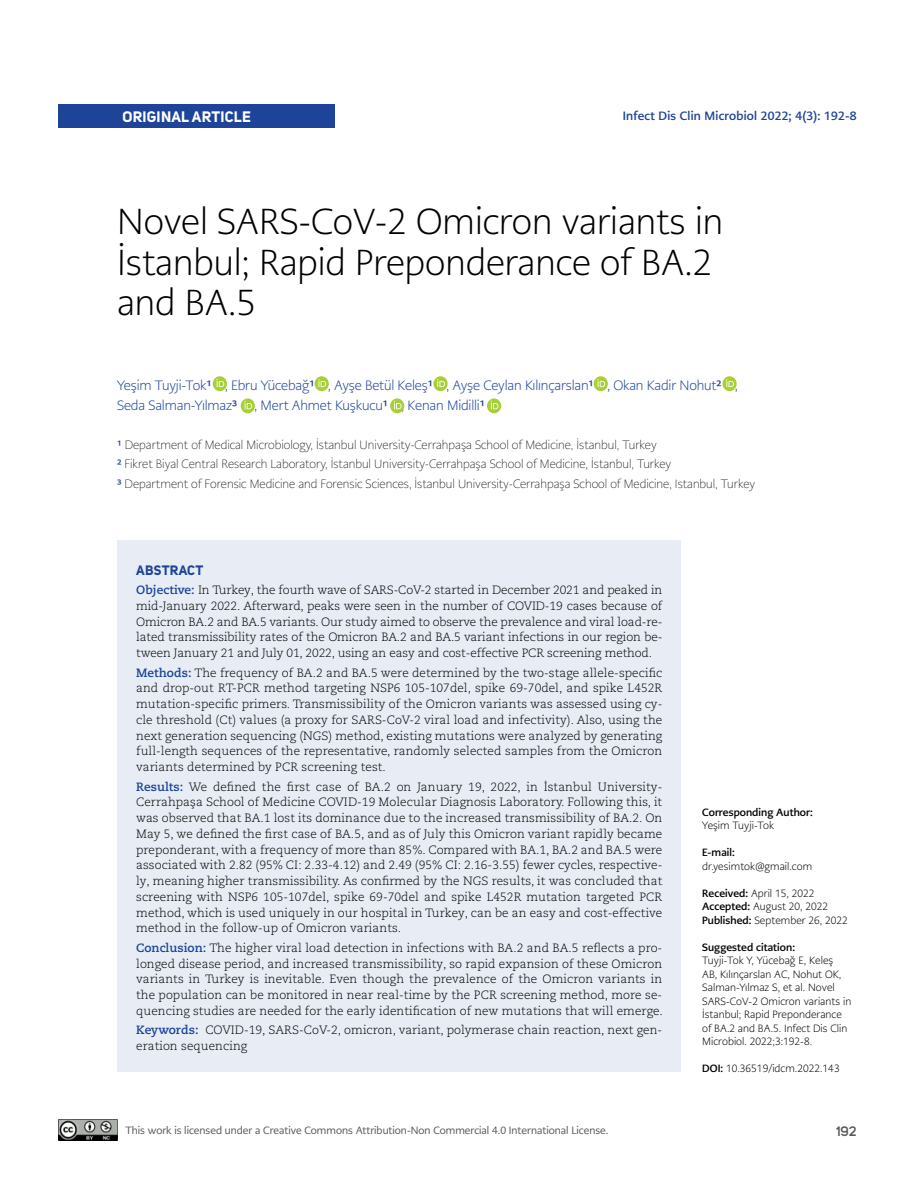
<style>
.page{position:relative;width:915px;height:1191px;background:#fff}
.page>*{position:absolute;margin:0;border:0;box-sizing:border-box;transform-origin:0 0}
.t1{font:300 36px/40.5px "PMN Caecilia Sans Head";color:#000}
.t2{font:700 15px "Uni Sans";letter-spacing:.02em;color:#fff}
.t3{font:300 13.5px/19.5px "PMN Caecilia Sans Head";letter-spacing:-.01em;color:#1d4498}
.t4{font:700 13.5px "Uni Sans";letter-spacing:.02em;color:#1d4498}
.t5{font:600 13.5px "Uni Sans";color:#58595b}
.t6{font:300 12px/15.8px "Caecilia LT Pro 45";letter-spacing:.005em;color:#000;text-align:justify}
.t7{font:200 12px/19.5px "PMN Caecilia Sans Head";color:#000101}
.t8{font:700 12px "PMN Caecilia Sans Head";letter-spacing:.02em;color:#1d4498}
.t9{font:300 10.5px/13.5px "PMN Caecilia Sans Head";letter-spacing:.005em;color:#000}
.t10{font:10.5px "PMN Caecilia Sans Head";color:#58595b}
.t11{font:700 10.5px "PMN Caecilia Sans Head";letter-spacing:.005em;color:#000}
.s1{font-weight:700}
.s2{font-weight:700;color:#1d4498}
.s3{font-family:"Caecilia LT Pro 75";font-weight:700;color:#1d4498}
</style>
<div class="page">
<div style="left:58px;top:104px;width:277px;height:24px;background:#1d4498"></div>
<img style="left:58px;top:1119px;width:59px;height:21px">
<svg style="left:213px;top:376px;width:14px;height:15px"></svg>
<svg style="left:216px;top:379px;width:8px;height:8px"></svg>
<div style="left:314px;top:376px;width:14px;height:15px;background:#a6cf38;border-radius:50%"></div>
<svg style="left:318px;top:379px;width:8px;height:8px"></svg>
<svg style="left:433px;top:376px;width:14px;height:15px"></svg>
<svg style="left:437px;top:379px;width:8px;height:8px"></svg>
<svg style="left:593px;top:376px;width:14px;height:15px"></svg>
<svg style="left:597px;top:379px;width:8px;height:8px"></svg>
<svg style="left:240px;top:398px;width:15px;height:15px"></svg>
<svg style="left:244px;top:401px;width:8px;height:8px"></svg>
<svg style="left:390px;top:398px;width:14px;height:15px"></svg>
<svg style="left:394px;top:401px;width:7px;height:8px"></svg>
<svg style="left:487px;top:398px;width:14px;height:15px"></svg>
<svg style="left:490px;top:401px;width:8px;height:8px"></svg>
<svg style="left:722px;top:376px;width:14px;height:15px"></svg>
<svg style="left:726px;top:379px;width:7px;height:8px"></svg>
<div style="left:117px;top:541px;width:563px;height:530px;background:#e8edf5"></div>
<p class="t2" style="left:122px;top:107px;width:130px">ORIGINAL ARTICLE</p>
<p class="t8" style="left:622px;top:108px;width:235px">Infect Dis Clin Microbiol 2022; 4(3): 192-8</p>
<h1 class="t1" style="left:117px;top:201px;width:607px">Novel SARS-CoV-2 Omicron variants in<br>İstanbul; Rapid Preponderance of BA.2 and BA.5</h1>
<p class="t3" style="left:117px;top:375px;width:622px">Yeşim Tuyji-Tok<span class="s1">1</span> , Ebru Yücebağ<span class="s1">1</span> , Ayşe Betül Keleş<span class="s1">1</span> , Ayşe Ceylan Kılınçarslan<span class="s1">1</span> , Okan Kadir Nohut<span class="s1">2</span> ,<br>Seda Salman-Yılmaz<span class="s1">3</span></p>
<p class="t3" style="left:254px;top:395px;width:232px">, Mert Ahmet Kuşkucu<span class="s1">1</span> , Kenan Midilli<span class="s1">1</span></p>
<p class="t7" style="left:117px;top:435px;width:639px"><span class="s2">¹</span> Department of Medical Microbiology, İstanbul University-Cerrahpaşa School of Medicine, İstanbul, Turkey<br><span class="s2">2</span> Fikret Biyal Central Research Laboratory, İstanbul University-Cerrahpaşa School of Medicine, İstanbul, Turkey<br><span class="s2">3</span> Department of Forensic Medicine and Forensic Sciences, İstanbul University-Cerrahpaşa School of Medicine, Istanbul, Turkey</p>
<p class="t4" style="left:136px;top:561px;width:69px">ABSTRACT</p>
<p class="t6" style="left:136px;top:582px;width:527px"><span class="s3">Objective:</span> In Turkey, the fourth wave of SARS-CoV-2 started in December 2021 and peaked in mid-January 2022. Afterward, peaks were seen in the number of COVID-19 cases because of Omicron BA.2 and BA.5 variants. Our study aimed to observe the prevalence and viral load-re&shy;lated transmissibility rates of the Omicron BA.2 and BA.5 variant infections in our region be&shy;tween January 21 and July 01, 2022, using an easy and cost-effective PCR screening method.</p>
<p class="t6" style="left:136px;top:664px;width:527px"><span class="s3">Methods:</span> The frequency of BA.2 and BA.5 were determined by the two-stage allele-specific and drop-out RT-PCR method targeting NSP6 105-107del, spike 69-70del, and spike L452R mutation-specific primers. Transmissibility of the Omicron variants was assessed using cy&shy;cle threshold (Ct) values (a proxy for SARS-CoV-2 viral load and infectivity). Also, using the next generation sequencing (NGS) method, existing mutations were analyzed by generating full-length sequences of the representative, randomly selected samples from the Omicron variants determined by PCR screening test.</p>
<p class="t6" style="left:136px;top:778px;width:527px"><span class="s3">Results:</span> We defined the first case of BA.2 on January 19, 2022, in İstanbul University-Cerrahpaşa School of Medicine COVID-19 Molecular Diagnosis Laboratory. Following this, it was observed that BA.1 lost its dominance due to the increased transmissibility of BA.2. On May 5, we defined the first case of BA.5, and as of July this Omicron variant rapidly became preponderant, with a frequency of more than 85%. Compared with BA.1, BA.2 and BA.5 were associated with 2.82 (95% CI: 2.33-4.12) and 2.49 (95% CI: 2.16-3.55) fewer cycles, respective&shy;ly, meaning higher transmissibility. As confirmed by the NGS results, it was concluded that screening with NSP6 105-107del, spike 69-70del and spike L452R mutation targeted PCR method, which is used uniquely in our hospital in Turkey, can be an easy and cost-effective method in the follow-up of Omicron variants.</p>
<p class="t6" style="left:136px;top:939px;width:528px"><span class="s3">Conclusion:</span> The higher viral load detection in infections with BA.2 and BA.5 reflects a pro&shy;longed disease period, and increased transmissibility, so rapid expansion of these Omicron variants in Turkey is inevitable. Even though the prevalence of the Omicron variants in the population can be monitored in near real-time by the PCR screening method, more se&shy;quencing studies are needed for the early identification of new mutations that will emerge.</p>
<p class="t6" style="left:136px;top:1022px;width:527px"><span class="s3">Keywords:</span> COVID-19, SARS-CoV-2, omicron, variant, polymerase chain reaction, next gen&shy;eration sequencing</p>
<p class="t10" style="left:125px;top:1123px;width:484px">This work is licensed under a Creative Commons Attribution-Non Commercial 4.0 International License.</p>
<p class="t11" style="left:702px;top:805px;width:112px">Corresponding Author:</p>
<p class="t9" style="left:702px;top:819px;width:73px">Yeşim Tuyji-Tok</p>
<p class="t11" style="left:702px;top:845px;width:34px">E-mail:</p>
<p class="t9" style="left:702px;top:859px;width:111px">dr.yesimtok@gmail.com</p>
<p class="t9" style="left:702px;top:886px;width:147px"><span class="s1">Received:</span> April 15, 2022<br><span class="s1">Accepted:</span> August 20, 2022<br><span class="s1">Published:</span> September 26, 2022</p>
<p class="t11" style="left:702px;top:940px;width:94px">Suggested citation:</p>
<p class="t9" style="left:702px;top:954px;width:150px">Tuyji-Tok Y, Yücebağ E, Keleş<br>AB, Kılınçarslan AC, Nohut OK,<br>Salman-Yılmaz S, et al. Novel<br>SARS-CoV-2 Omicron variants in<br>İstanbul; Rapid Preponderance of BA.2 and BA.5. Infect Dis Clin<br>Microbiol. 2022;3:192-8.</p>
<p class="t9" style="left:702px;top:1062px;width:139px"><span class="s1">DOI:</span> 10.36519/idcm.2022.143</p>
<p class="t5" style="left:835px;top:1123px;width:22px">192</p>
</div>
